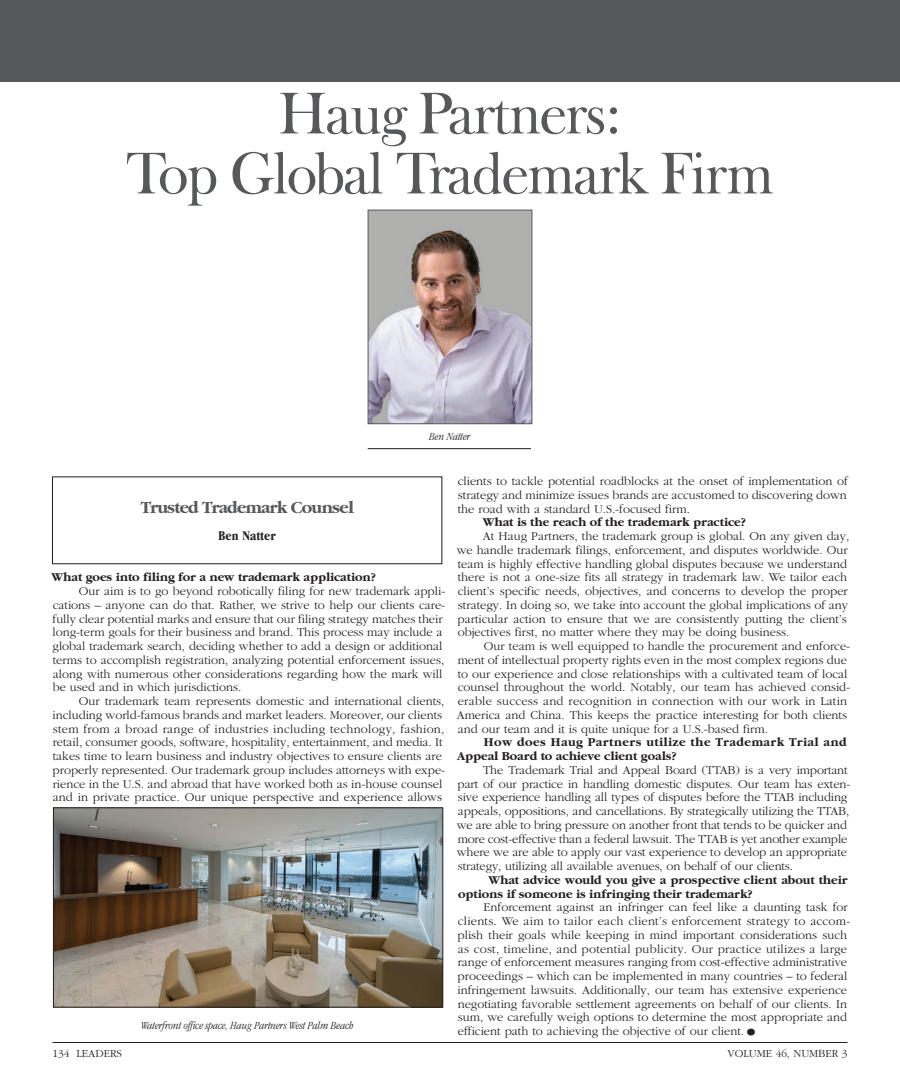
<style>
.page{position:relative;width:900px;height:1080px;background:#fff}
.page>*{position:absolute;margin:0;border:0;box-sizing:border-box;transform-origin:0 0}
.t1{font:60px/60px "Frys Baskerville BT";letter-spacing:-.04em;color:#57585a;text-align:center}
.t2{font:700 17.5px "Garamond";letter-spacing:-.04em;color:#57585a}
.t3{font:700 condensed 13.75px "Garamond";letter-spacing:.01em;color:#231f20}
.t4{font:300 12.5px/13.8px "Garamond";color:#231f20}
.t5{font:700 12.5px/13.8px "Garamond";color:#231f20}
.t6{font:700 12.5px/13.8px "Garamond";letter-spacing:.04em;color:#231f20}
.t7{font:italic 300 condensed 11.25px "Garamond";color:#231f20}
.t8{font:300 11.25px "Garamond";color:#231f20}
.s1{font-size:22.5px}
</style>
<div class="page">
<div style="left:0;top:0;width:900px;height:81px;background:#57585a"></div>
<hr style="left:368px;top:448px;width:163px;height:1px;background:#231f20">
<div style="left:52px;top:477px;width:390px;height:87px;border:1px solid #231f20"></div>
<img style="left:370px;top:212px;width:160px;height:210px">
<div style="left:368px;top:210px;width:164px;height:214px;border:1px solid #57585a"></div>
<img style="left:55px;top:810px;width:386px;height:196px">
<div style="left:53px;top:808px;width:390px;height:200px;border:1px solid #231f20"></div>
<hr style="left:52px;top:1042px;width:796px;height:1px;background:#231f20">
<h1 class="t1" style="left:126px;top:82px;width:650px">Haug Partners:<br>Top Global Trademark Firm</h1>
<p class="t7" style="left:429px;top:430px;width:43px">Ben Natter</p>
<h2 class="t2" style="left:141px;top:499px;width:214px">Trusted Trademark Counsel</h2>
<p class="t3" style="left:218px;top:527px;width:59px">Ben Natter</p>
<p class="t5" style="left:52px;top:571px;width:326px">What goes into filing for a new trademark application?</p>
<p class="t4" style="left:53px;top:584px;width:394px;text-indent:26px">Our aim is to go beyond robotically filing for new trademark appli&shy;cations – anyone can do that. Rather, we strive to help our clients care&shy;fully clear potential marks and ensure that our filing strategy matches their long-term goals for their business and brand. This process may include a global trademark search, deciding whether to add a design or additional terms to accomplish registration, analyzing potential enforcement issues, along with numerous other considerations regarding how the mark will be used and in which jurisdictions.</p>
<p class="t4" style="left:53px;top:694px;width:394px;text-indent:26px">Our trademark team represents domestic and international clients, including world-famous brands and market leaders. Moreover, our clients stem from a broad range of industries including technology, fashion, retail, consumer goods, software, hospitality, entertainment, and media. It takes time to learn business and industry objectives to ensure clients are properly represented. Our trademark group includes attorneys with expe&shy;rience in the U.S. and abroad that have worked both as in-house counsel and in private practice. Our unique perspective and experience allows</p>
<p class="t7" style="left:141px;top:1019px;width:214px">Waterfront office space, Haug Partners West Palm Beach</p>
<p class="t4" style="left:458px;top:474px;width:392px;text-align:justify">clients to tackle potential roadblocks at the onset of implementation of strategy and minimize issues brands are accustomed to discovering down the road with a standard U.S.-focused firm.</p>
<p class="t5" style="left:483px;top:516px;width:265px">What is the reach of the trademark practice?</p>
<p class="t4" style="left:457px;top:529px;width:394px;text-indent:26px">At Haug Partners, the trademark group is global. On any given day, we handle trademark filings, enforcement, and disputes worldwide. Our team is highly effective handling global disputes because we understand there is not a one-size fits all strategy in trademark law. We tailor each client’s specific needs, objectives, and concerns to develop the proper strategy. In doing so, we take into account the global implications of any particular action to ensure that we are consistently putting the client’s objectives first, no matter where they may be doing business.</p>
<p class="t4" style="left:457px;top:639px;width:395px;text-indent:27px">Our team is well equipped to handle the procurement and enforce&shy;ment of intellectual property rights even in the most complex regions due to our experience and close relationships with a cultivated team of local counsel throughout the world. Notably, our team has achieved consid&shy;erable success and recognition in connection with our work in Latin America and China. This keeps the practice interesting for both clients and our team and it is quite unique for a U.S.-based firm.</p>
<p class="t6" style="left:457px;top:736px;width:391px;text-indent:27px">How does Haug Partners utilize the Trademark Trial and<br>Appeal Board to achieve client goals?</p>
<p class="t4" style="left:457px;top:763px;width:395px;text-indent:26px">The Trademark Trial and Appeal Board (TTAB) is a very important part of our practice in handling domestic disputes. Our team has exten&shy;sive experience handling all types of disputes before the TTAB including appeals, oppositions, and cancellations. By strategically utilizing the TTAB, we are able to bring pressure on another front that tends to be quicker and more cost-effective than a federal lawsuit. The TTAB is yet another example where we are able to apply our vast experience to develop an appropriate strategy, utilizing all available avenues, on behalf of our clients.</p>
<p class="t5" style="left:458px;top:873px;width:391px;text-indent:30px">What advice would you give a prospective client about their options if someone is infringing their trademark?</p>
<p class="t4" style="left:458px;top:901px;width:394px;text-indent:26px">Enforcement against an infringer can feel like a daunting task for clients. We aim to tailor each client’s enforcement strategy to accom&shy;plish their goals while keeping in mind important considerations such as cost, timeline, and potential publicity. Our practice utilizes a large range of enforcement measures ranging from cost-effective administrative proceedings – which can be implemented in many countries – to federal infringement lawsuits. Additionally, our team has extensive experience negotiating favorable settlement agreements on behalf of our clients. In sum, we carefully weigh options to determine the most appropriate and efficient path to achieving the objective of our client.<span class="s1">•</span></p>
<p class="t8" style="left:53px;top:1048px;width:71px">134 LEADERS</p>
<p class="t8" style="left:728px;top:1048px;width:121px">VOLUME 46, NUMBER 3</p>
</div>
